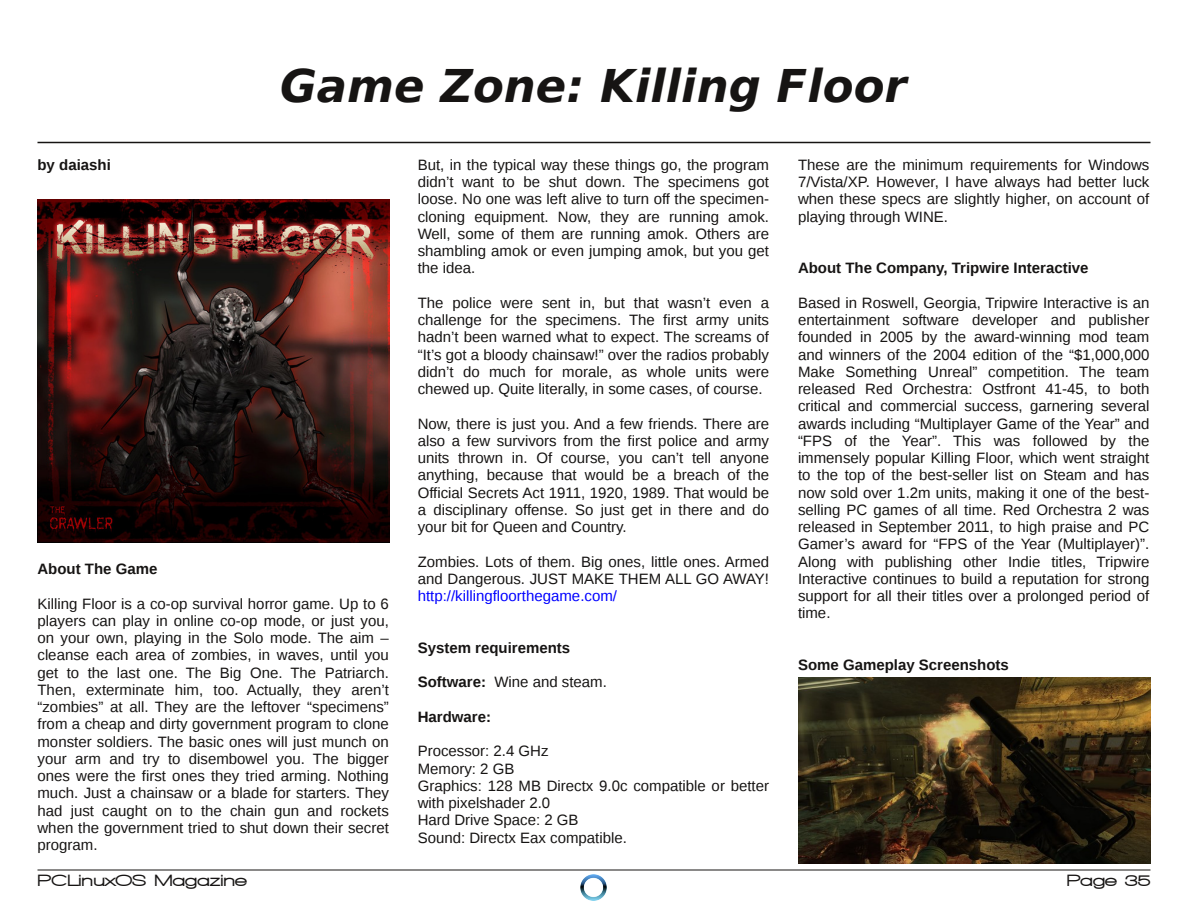
<style>
.page{position:relative;width:1188px;height:918px;background:#fff}
.page>*{position:absolute;margin:0;border:0;box-sizing:border-box;transform-origin:0 0}
.t1{font:italic 700 45px "Bitstream Vera Sans";color:#161413}
.t2{font:900 16.5px "Walkway Expand";color:#161413}
.t3{font:15px/17.2px "Liberation Sans";color:#161413;text-align:justify}
.t4{font:700 15px "Liberation Sans";color:#161413}
.t5{font:15px "Liberation Sans";color:#00f}
.s1{font-weight:700}
</style>
<div class="page">
<hr style="left:38px;top:142px;width:1112px;height:1px;background:#161413">
<hr style="left:38px;top:870px;width:1112px;height:1px;background:#161413">
<img style="left:580px;top:874px;width:27px;height:27px">
<img style="left:38px;top:200px;width:352px;height:342px">
<img style="left:798px;top:678px;width:352px;height:185px">
<h1 class="t1" style="left:280px;top:60px;width:628px">Game Zone: Killing Floor</h1>
<p class="t4" style="left:38px;top:156px;width:75px">by daiashi</p>
<p class="t4" style="left:38px;top:560px;width:122px">About The Game</p>
<p class="t3" style="left:38px;top:595px;width:353px">Killing Floor is a co-op survival horror game. Up to 6 players can play in online co-op mode, or just you, on your own, playing in the Solo mode. The aim – cleanse each area of zombies, in waves, until you get to the last one. The Big One. The Patriarch.<br>Then, exterminate him, too. Actually, they aren’t “zombies” at all. They are the leftover “specimens” from a cheap and dirty government program to clone monster soldiers. The basic ones will just munch on your arm and try to disembowel you. The bigger ones were the first ones they tried arming. Nothing much. Just a chainsaw or a blade for starters. They had just caught on to the chain gun and rockets when the government tried to shut down their secret program.</p>
<p class="t3" style="left:418px;top:156px;width:353px">But, in the typical way these things go, the program didn’t want to be shut down. The specimens got loose. No one was left alive to turn off the specimen&shy;cloning equipment. Now, they are running amok.<br>Well, some of them are running amok. Others are shambling amok or even jumping amok, but you get the idea.</p>
<p class="t3" style="left:418px;top:294px;width:353px">The police were sent in, but that wasn’t even a challenge for the specimens. The first army units hadn’t been warned what to expect. The screams of “It’s got a bloody chainsaw!” over the radios probably didn’t do much for morale, as whole units were chewed up. Quite literally, in some cases, of course.</p>
<p class="t3" style="left:418px;top:415px;width:353px">Now, there is just you. And a few friends. There are also a few survivors from the first police and army units thrown in. Of course, you can’t tell anyone anything, because that would be a breach of the Official Secrets Act 1911, 1920, 1989. That would be a disciplinary offense. So just get in there and do your bit for Queen and Country.</p>
<p class="t3" style="left:418px;top:553px;width:353px">Zombies. Lots of them. Big ones, little ones. Armed and Dangerous. JUST MAKE THEM ALL GO AWAY!</p>
<p class="t5" style="left:418px;top:587px;width:201px">http://killingfloorthegame.com/</p>
<p class="t4" style="left:418px;top:639px;width:154px">System requirements</p>
<p class="t3" style="left:418px;top:674px;width:191px"><span class="s1">Software:</span> Wine and steam.</p>
<p class="t4" style="left:418px;top:708px;width:75px">Hardware:</p>
<p class="t3" style="left:418px;top:743px;width:353px;text-align:left">Processor: 2.4 GHz<br>Memory: 2 GB<br>Graphics: 128 MB Directx 9.0c compatible or better with pixelshader 2.0<br>Hard Drive Space: 2 GB<br>Sound: Directx Eax compatible.</p>
<p class="t3" style="left:798px;top:156px;width:353px">These are the minimum requirements for Windows 7/Vista/XP. However, I have always had better luck when these specs are slightly higher, on account of playing through WINE.</p>
<p class="t4" style="left:798px;top:259px;width:292px">About The Company, Tripwire Interactive</p>
<p class="t3" style="left:798px;top:294px;width:353px">Based in Roswell, Georgia, Tripwire Interactive is an entertainment software developer and publisher founded in 2005 by the award-winning mod team and winners of the 2004 edition of the “$1,000,000<br>Make Something Unreal” competition. The team released Red Orchestra: Ostfront 41-45, to both critical and commercial success, garnering several awards including “Multiplayer Game of the Year” and “FPS of the Year”. This was followed by the immensely popular Killing Floor, which went straight to the top of the best-seller list on Steam and has now sold over 1.2m units, making it one of the best&shy;selling PC games of all time. Red Orchestra 2 was released in September 2011, to high praise and PC Gamer’s award for “FPS of the Year (Multiplayer)”.<br>Along with publishing other Indie titles, Tripwire Interactive continues to build a reputation for strong support for all their titles over a prolonged period of time.</p>
<p class="t4" style="left:798px;top:656px;width:212px">Some Gameplay Screenshots</p>
<p class="t2" style="left:38px;top:871px;width:211px">PCLinuxOS Magazine</p>
<p class="t2" style="left:1067px;top:871px;width:86px">Page 35</p>
</div>
